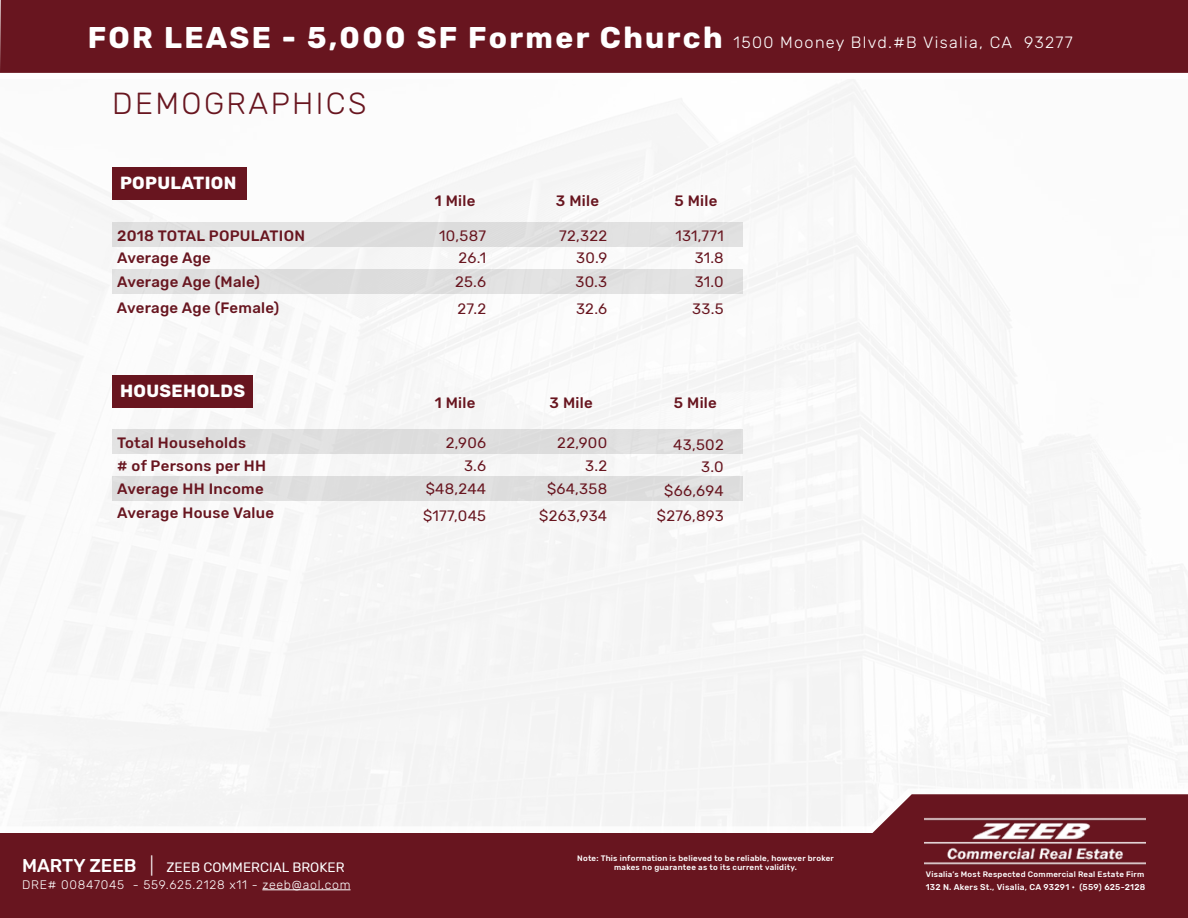
<style>
.page{position:relative;width:1188px;height:918px;background:#fff}
.page>*{position:absolute;margin:0;border:0;box-sizing:border-box;transform-origin:0 0}
.t1{font:300 30.3px "Rubik";letter-spacing:.08em;color:#68151f}
.t2{font:700 17.55px "Rubik";letter-spacing:.02em;color:#fff}
.t3{font:300 16.35px "Rubik";letter-spacing:.08em;color:#fff}
.t4{font:500 15px/23.2px "Rubik";letter-spacing:.02em;color:#68151f}
.t5{font:15px/24px "Rubik";letter-spacing:.02em;color:#68151f;text-align:right}
.t6{font:13.5px "Rubik";color:#fff}
.t7{font:300 12.3px "Rubik";letter-spacing:.06em;color:#fff}
.t8{font:500 8.4px "Rubik";letter-spacing:.03em;color:#fff}
.t9{font:500 7.95px/9.6px "Rubik";letter-spacing:.03em;color:#fff;text-align:center}
.s1{font-weight:700;font-size:29.85px}
.s2{font-weight:500;font-size:18.45px}
.s3{font-weight:300;font-size:18.45px}
</style>
<div class="page">
<img style="left:0;top:79px;width:1188px;height:710px">
<div style="left:0;top:789px;width:876px;height:37px;background:#f4f4f4"></div>
<div style="left:0;top:833px;width:1188px;height:85px;background:#68151f"></div>
<svg style="left:863px;top:794px;width:325px;height:48px"></svg>
<div style="left:112px;top:222px;width:631px;height:25px;background:#e0e0e0"></div>
<div style="left:112px;top:430px;width:631px;height:24px;background:#dedede"></div>
<div style="left:112px;top:269px;width:631px;height:25px;background:#e0e0e0"></div>
<div style="left:112px;top:477px;width:631px;height:24px;background:#ddd"></div>
<img style="left:925px;top:814px;width:220px;height:51px">
<div style="left:0;top:0;width:1188px;height:73px;background:#68151f"></div>
<div style="left:112px;top:167px;width:135px;height:33px;background:#68151f"></div>
<div style="left:112px;top:376px;width:141px;height:32px;background:#68151f"></div>
<hr style="left:262px;top:890px;width:89px;height:1px;background:#fff">
<p class="t3" style="left:88px;top:33px;width:986px"><span class="s1">FOR LEASE - 5,000 SF Former Church</span> 1500 Mooney Blvd.#B Visalia, CA 93277</p>
<h1 class="t1" style="left:112px;top:86px;width:256px">DEMOGRAPHICS</h1>
<p class="t2" style="left:120px;top:173px;width:118px">POPULATION</p>
<p class="t4" style="left:435px;top:189px;width:42px">1 Mile</p>
<p class="t4" style="left:556px;top:189px;width:45px">3 Mile</p>
<p class="t4" style="left:674px;top:189px;width:45px">5 Mile</p>
<p class="t4" style="left:117px;top:224px;width:189px">2018 TOTAL POPULATION</p>
<p class="t4" style="left:117px;top:247px;width:95px">Average Age</p>
<p class="t4" style="left:117px;top:271px;width:144px">Average Age (Male)</p>
<p class="t5" style="left:439px;top:224px;width:48px">10,587</p>
<p class="t5" style="left:458px;top:247px;width:29px">26.1</p>
<p class="t5" style="left:455px;top:270px;width:32px">25.6</p>
<p class="t5" style="left:559px;top:224px;width:50px">72,322</p>
<p class="t5" style="left:576px;top:247px;width:33px">30.9</p>
<p class="t5" style="left:575px;top:270px;width:33px">30.3</p>
<p class="t5" style="left:676px;top:224px;width:50px">131,771</p>
<p class="t5" style="left:695px;top:270px;width:30px">31.0</p>
<p class="t5" style="left:695px;top:247px;width:31px">31.8</p>
<p class="t4" style="left:117px;top:296px;width:164px">Average Age (Female)</p>
<p class="t5" style="left:457px;top:297px;width:30px">27.2</p>
<p class="t5" style="left:576px;top:297px;width:33px">32.6</p>
<p class="t5" style="left:692px;top:297px;width:33px">33.5</p>
<p class="t2" style="left:120px;top:381px;width:127px">HOUSEHOLDS</p>
<p class="t4" style="left:435px;top:391px;width:42px">1 Mile</p>
<p class="t4" style="left:550px;top:391px;width:45px">3 Mile</p>
<p class="t4" style="left:674px;top:391px;width:45px">5 Mile</p>
<p class="t4" style="left:117px;top:431px;width:130px">Total Households</p>
<p class="t4" style="left:117px;top:454px;width:150px"># of Persons per HH</p>
<p class="t4" style="left:117px;top:478px;width:159px">Average HH Income<br>Average House Value</p>
<p class="t5" style="left:446px;top:431px;width:42px">2,906</p>
<p class="t5" style="left:557px;top:431px;width:51px">22,900</p>
<p class="t5" style="left:464px;top:454px;width:24px">3.6</p>
<p class="t5" style="left:585px;top:454px;width:24px">3.2</p>
<p class="t5" style="left:426px;top:478px;width:62px">$48,244</p>
<p class="t5" style="left:547px;top:478px;width:62px">$64,358</p>
<p class="t5" style="left:423px;top:505px;width:65px">$177,045</p>
<p class="t5" style="left:539px;top:505px;width:69px">$263,934</p>
<p class="t5" style="left:657px;top:433px;width:68px">43,502<br>3.0 $66,694 $276,893</p>
<p class="t6" style="left:22px;top:860px;width:324px"><span class="s2">MARTY ZEEB</span> <span class="s3">|</span> ZEEB COMMERCIAL BROKER</p>
<p class="t7" style="left:22px;top:878px;width:330px">DRE# 00847045 - 559.625.2128 x11 - zeeb@aol.com</p>
<p class="t9" style="left:577px;top:853px;width:258px">Note: This information is believed to be reliable, however broker makes no guarantee as to its current validity.</p>
<p class="t9" style="left:926px;top:869px;width:220px">Visalia’s Most Respected Commercial Real Estate Firm</p>
<p class="t8" style="left:926px;top:882px;width:221px">132 N. Akers St., Visalia, CA 93291 • (559) 625-2128</p>
</div>
